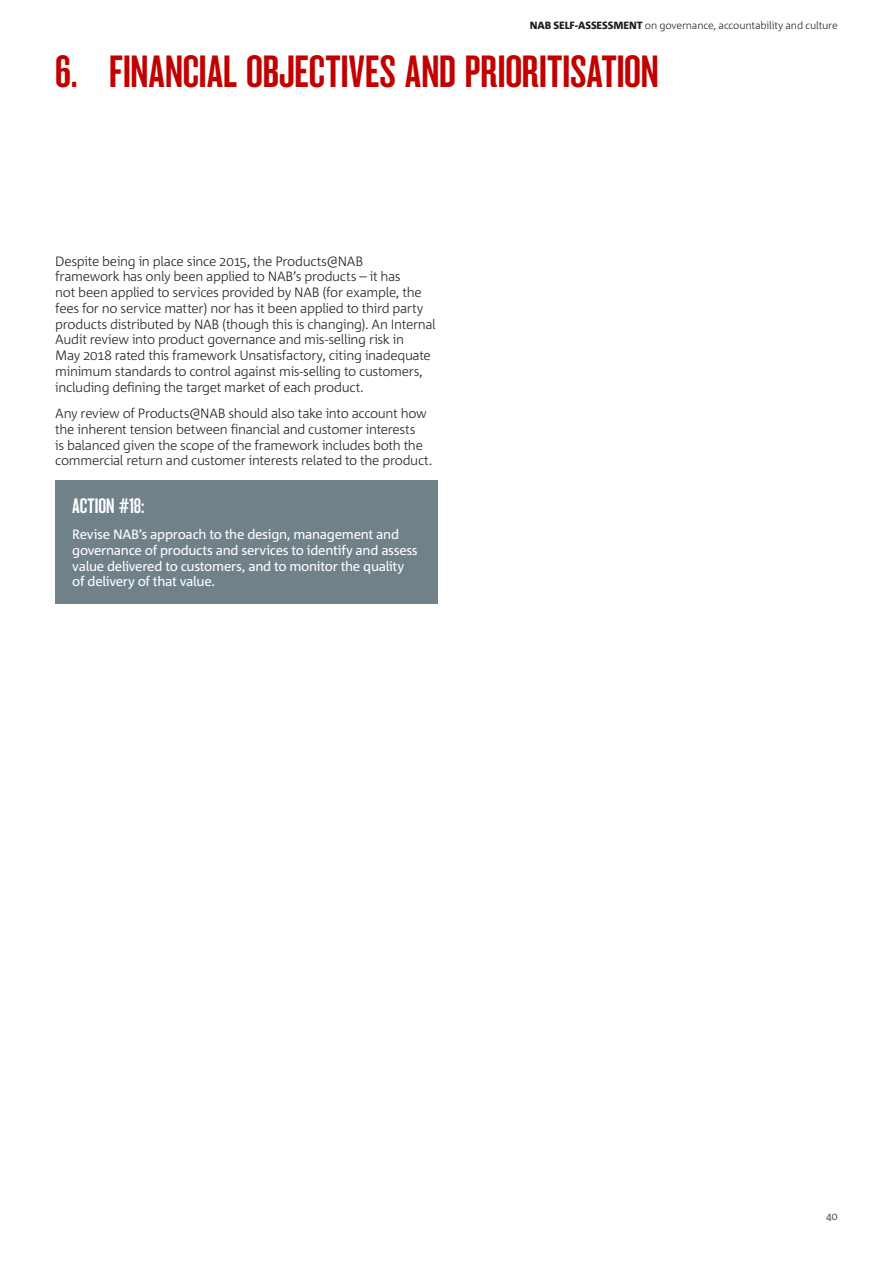
<style>
.page{position:relative;width:893px;height:1263px;background:#fff}
.page>*{position:absolute;margin:0;border:0;box-sizing:border-box;transform-origin:0 0}
.Section_Title{font:42px "NAB Impact";color:#c20000}
.Heading___White{font:19.5px "NAB Impact";color:#fff}
.Body_Copy{font:300 13.5px/15.8px "Corpid";letter-spacing:-.025em;color:#231f20}
.Pull_Out_Body{font:13.5px/15.8px "Corpid";letter-spacing:-.02em;color:#fff}
.t1{font:300 10.5px "Corpid";letter-spacing:-.015em;color:#231f20}
.s1{font-weight:800}
</style>
<div class="page">
<div style="left:55px;top:480px;width:383px;height:123px;background:#708189"></div>
<p class="t1" style="left:530px;top:19px;width:309px"><span class="s1">NAB SELF-ASSESSMENT</span> on governance, accountability and culture</p>
<p class="Section_Title" style="left:55px;top:53px;width:605px">6. FINANCIAL OBJECTIVES AND PRIORITISATION</p>
<p class="Body_Copy" style="left:55px;top:253px;width:382px">Despite being in place since 2015, the Products@NAB<br>framework has only been applied to NAB’s products – it has<br>not been applied to services provided by NAB (for example, the fees for no service matter) nor has it been applied to third party products distributed by NAB (though this is changing). An Internal Audit review into product governance and mis-selling risk in<br>May 2018 rated this framework Unsatisfactory, citing inadequate minimum standards to control against mis-selling to customers, including defining the target market of each product.</p>
<p class="Body_Copy" style="left:55px;top:406px;width:379px">Any review of Products@NAB should also take into account how the inherent tension between financial and customer interests<br>is balanced given the scope of the framework includes both the commercial return and customer interests related to the product.</p>
<p class="Heading___White" style="left:72px;top:497px;width:74px">ACTION #18:</p>
<p class="Pull_Out_Body" style="left:72px;top:527px;width:347px">Revise NAB’s approach to the design, management and governance of products and services to identify and assess value delivered to customers, and to monitor the quality of delivery of that value.</p>
</div>
